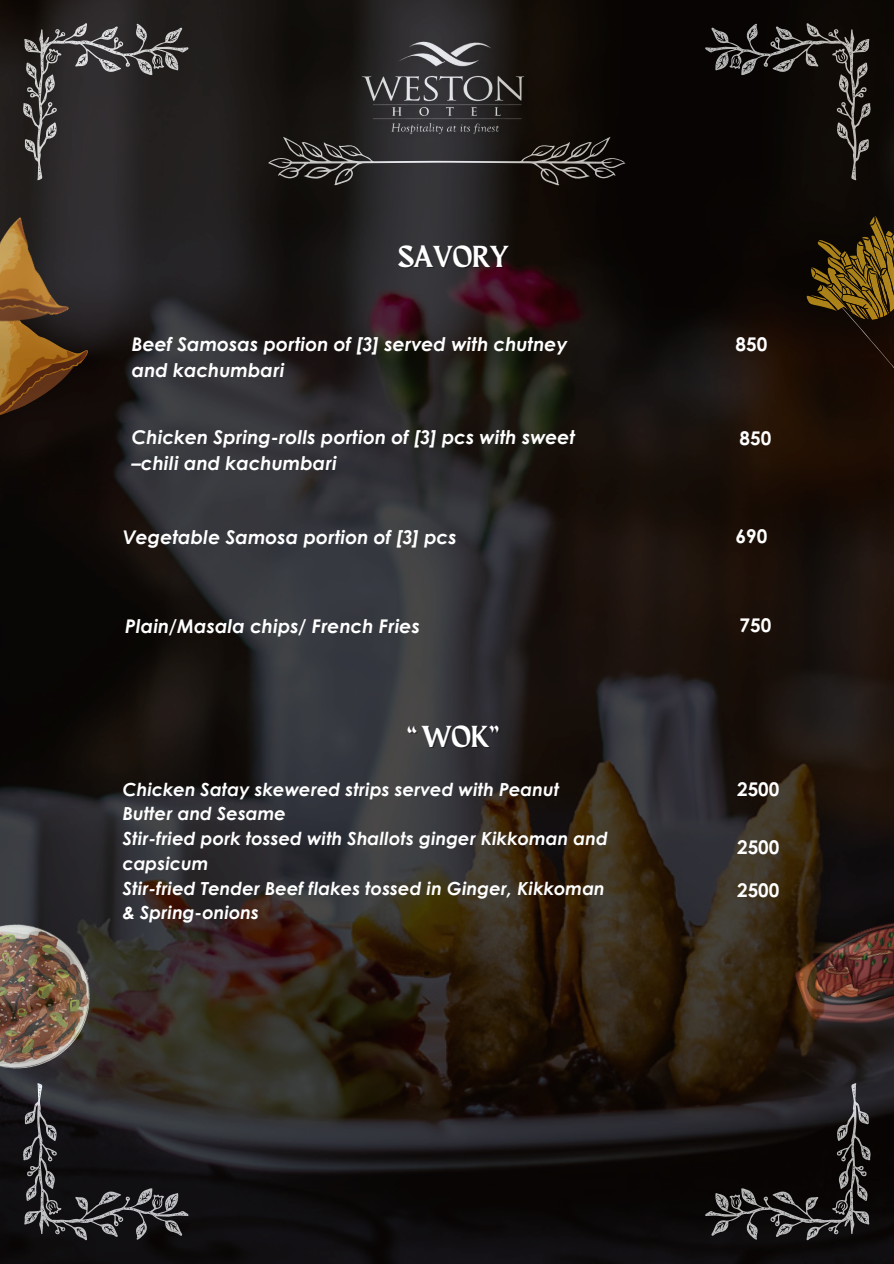
<style>
.page{position:relative;width:894px;height:1264px;background:#fff}
.page>*{position:absolute;margin:0;border:0;box-sizing:border-box;transform-origin:0 0}
.t1{font:30.3px "Maragsa Display";color:#fff}
.t2{font:italic 700 18.9px/26px "Century Gothic";color:#fff}
.t3{font:700 18.9px "Century Gothic";color:#fff}
.t4{font:italic 700 18px/24.8px "Century Gothic";color:#fff}
</style>
<div class="page">
<img style="left:0;top:0;width:893px;height:1263px">
<p class="t1" style="left:398px;top:243px;width:112px">SAVORY</p>
<p class="t2" style="left:131px;top:331px;width:437px">Beef Samosas portion of [3] served with chutney and kachumbari</p>
<p class="t3" style="left:735px;top:330px;width:33px">850</p>
<h1 class="t2" style="left:131px;top:424px;width:445px">Chicken Spring-rolls portion of [3] pcs with sweet –chili and kachumbari</h1>
<p class="t3" style="left:739px;top:424px;width:33px">850</p>
<p class="t2" style="left:122px;top:523px;width:335px">Vegetable Samosa portion of [3] pcs</p>
<p class="t3" style="left:735px;top:522px;width:33px">690</p>
<p class="t2" style="left:125px;top:612px;width:296px">Plain/Masala chips/ French Fries</p>
<p class="t3" style="left:739px;top:610px;width:33px">750</p>
<h1 class="t1" style="left:407px;top:723px;width:93px">“WOK”</h1>
<p class="t4" style="left:122px;top:776px;width:438px">Chicken Satay skewered strips served with Peanut<br>Butter and Sesame</p>
<p class="t4" style="left:122px;top:825px;width:486px">Stir-fried pork tossed with Shallots ginger Kikkoman and capsicum</p>
<p class="t4" style="left:122px;top:875px;width:483px">Stir-fried Tender Beef flakes tossed in Ginger, Kikkoman &amp; Spring-onions</p>
<p class="t3" style="left:737px;top:774px;width:44px">2500</p>
<p class="t3" style="left:737px;top:833px;width:44px">2500</p>
<p class="t3" style="left:737px;top:875px;width:44px">2500</p>
</div>
